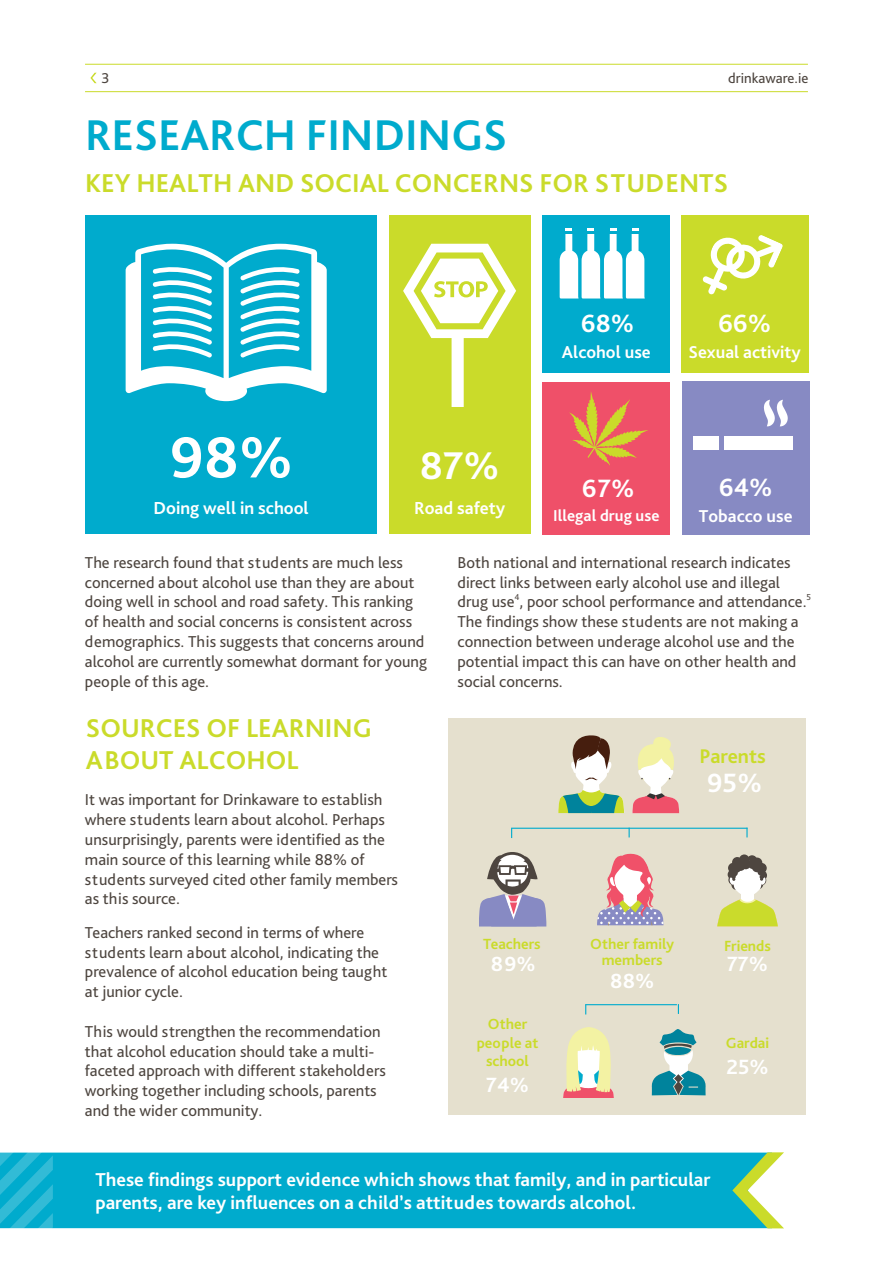
<style>
.page{position:relative;width:893px;height:1263px;background:#fff}
.page>*{position:absolute;margin:0;border:0;box-sizing:border-box;transform-origin:0 0}
.t1{font:700 60.9px "Bliss Pro";color:#fff}
.t2{font:700 45px "Bliss Pro";color:#00abcd}
.t3{font:700 40.5px "Bliss Pro";color:#fff}
.t4{font:700 27.75px "Bliss Pro";color:#fff}
.t5{font:700 27px/32.4px "Bliss Pro";color:#cadb2a}
.t6{font:700 26.25px "Bliss Pro";color:#fff}
.t7{font:700 21.6px "Bliss Pro";color:#fff}
.t8{font:700 20.7px "Bliss Pro";color:#cadb2a}
.t9{font:700 19.5px/23.4px "Bliss Pro";color:#fff}
.t10{font:700 18.15px "Bliss Pro";color:#fff}
.t11{font:700 18px "Bliss Pro";color:#fff}
.t12{font:16.5px/19.8px "Bliss Pro";color:#4d453f}
.t13{font:700 16.5px "Bliss Pro";color:#fff}
.t14{font:700 15.45px/18.5px "Bliss Pro";color:#cadb2a;text-align:center}
.t15{font:15px "Bliss Pro";color:#4d453f}
.t16{font:14.7px "Bliss Pro";color:#4d453f}
.t17{font:9.15px "Bliss Pro";color:#4d453f}
</style>
<div class="page">
<div style="left:449px;top:718px;width:357px;height:397px;background:#e5e0ce"></div>
<div style="left:85px;top:216px;width:292px;height:318px;background:#00abcd"></div>
<div style="left:389px;top:216px;width:141px;height:318px;background:#cadb2a"></div>
<div style="left:542px;top:382px;width:128px;height:153px;background:#ef5069"></div>
<div style="left:682px;top:382px;width:127px;height:153px;background:#878ac3"></div>
<div style="left:542px;top:216px;width:128px;height:157px;background:#00abcd"></div>
<div style="left:681px;top:216px;width:127px;height:157px;background:#cadb2a"></div>
<svg style="left:90px;top:73px;width:7px;height:10px"></svg>
<hr style="left:85px;top:91px;width:723px;height:1px;background:#cadb2a">
<hr style="left:85px;top:64px;width:723px;height:1px;background:#cadb2a">
<svg style="left:126px;top:244px;width:201px;height:157px"></svg>
<svg style="left:569px;top:391px;width:79px;height:75px"></svg>
<div style="left:724px;top:436px;width:69px;height:14px;background:#fff"></div>
<div style="left:693px;top:436px;width:26px;height:14px;background:#fff"></div>
<svg style="left:764px;top:400px;width:24px;height:26px"></svg>
<svg style="left:403px;top:244px;width:113px;height:94px"></svg>
<svg style="left:702px;top:235px;width:81px;height:60px"></svg>
<svg style="left:558px;top:735px;width:66px;height:78px"></svg>
<svg style="left:632px;top:737px;width:47px;height:76px"></svg>
<svg style="left:479px;top:852px;width:67px;height:74px"></svg>
<svg style="left:563px;top:1027px;width:51px;height:71px"></svg>
<svg style="left:652px;top:1029px;width:54px;height:66px"></svg>
<div style="left:752px;top:857px;width:10px;height:11px;background:#4e4640;border-radius:50%"></div>
<div style="left:747px;top:855px;width:10px;height:11px;background:#4e4640;border-radius:50%"></div>
<div style="left:739px;top:854px;width:10px;height:11px;background:#4e4640;border-radius:50%"></div>
<div style="left:732px;top:857px;width:10px;height:10px;background:#4e4640;border-radius:50%"></div>
<svg style="left:717px;top:860px;width:61px;height:66px"></svg>
<div style="left:53px;top:1152px;width:724px;height:77px;background:#00abcd"></div>
<svg style="left:732px;top:1152px;width:52px;height:76px"></svg>
<svg style="left:0;top:1152px;width:53px;height:77px;background:#1cb4d2"></svg>
<svg style="left:560px;top:228px;width:85px;height:70px"></svg>
<div style="left:452px;top:337px;width:12px;height:70px;background:#fff"></div>
<hr style="left:511px;top:828px;width:236px;height:1px;background:#00abcd">
<svg style="left:746px;top:828px;width:2px;height:9px"></svg>
<hr style="left:585px;top:1004px;width:92px;height:1px;background:#00abcd">
<svg style="left:597px;top:853px;width:66px;height:72px"></svg>
<p class="t15" style="left:102px;top:69px;width:10px">3</p>
<p class="t16" style="left:728px;top:69px;width:82px">drinkaware.ie</p>
<h2 class="t2" style="left:85px;top:107px;width:424px">RESEARCH FINDINGS</h2>
<h3 class="t5" style="left:85px;top:166px;width:645px">KEY HEALTH AND SOCIAL CONCERNS FOR STUDENTS</h3>
<h3 class="t6" style="left:581px;top:307px;width:55px">68%</h3>
<h3 class="t6" style="left:718px;top:307px;width:55px">66%</h3>
<h1 class="t1" style="left:170px;top:419px;width:125px">98%</h1>
<h3 class="t3" style="left:420px;top:440px;width:81px">87%</h3>
<p class="t11" style="left:562px;top:341px;width:90px">Alcohol use</p>
<p class="t11" style="left:688px;top:341px;width:114px">Sexual activity</p>
<h3 class="t6" style="left:582px;top:472px;width:54px">67%</h3>
<h3 class="t6" style="left:719px;top:471px;width:55px">64%</h3>
<p class="t10" style="left:153px;top:497px;width:157px">Doing well in school</p>
<p class="t11" style="left:699px;top:505px;width:95px">Tobacco use</p>
<p class="t10" style="left:414px;top:497px;width:93px">Road safety</p>
<p class="t13" style="left:553px;top:506px;width:108px">Illegal drug use</p>
<p class="t12" style="left:85px;top:552px;width:344px">The research found that students are much less concerned about alcohol use than they are about doing well in school and road safety. This ranking of health and social concerns is consistent across demographics. This suggests that concerns around alcohol are currently somewhat dormant for young people of this age.</p>
<p class="t12" style="left:458px;top:552px;width:351px">Both national and international research indicates direct links between early alcohol use and illegal drug use , poor school performance and attendance.</p>
<p class="t17" style="left:514px;top:591px;width:7px">4</p>
<p class="t17" style="left:807px;top:591px;width:6px">5</p>
<p class="t12" style="left:458px;top:611px;width:343px">The findings show these students are not making a connection between underage alcohol use and the potential impact this can have on other health and social concerns.</p>
<h3 class="t5" style="left:86px;top:711px;width:287px">SOURCES OF LEARNING<br>ABOUT ALCOHOL</h3>
<p class="t12" style="left:85px;top:790px;width:315px">It was important for Drinkaware to establish where students learn about alcohol. Perhaps unsurprisingly, parents were identified as the main source of this learning while 88% of students surveyed cited other family members as this source.</p>
<p class="t12" style="left:85px;top:922px;width:304px">Teachers ranked second in terms of where students learn about alcohol, indicating the prevalence of alcohol education being taught at junior cycle.</p>
<p class="t12" style="left:85px;top:1021px;width:302px">This would strengthen the recommendation that alcohol education should take a multi&shy;faceted approach with different stakeholders working together including schools, parents and the wider community.</p>
<p class="t8" style="left:699px;top:743px;width:68px">Parents</p>
<h3 class="t4" style="left:707px;top:766px;width:56px">95%</h3>
<p class="t14" style="left:483px;top:935px;width:59px">Teachers</p>
<h3 class="t7" style="left:491px;top:950px;width:46px">89%</h3>
<p class="t14" style="left:477px;top:1014px;width:63px">Other people at school</p>
<h3 class="t7" style="left:486px;top:1072px;width:44px">74%</h3>
<p class="t14" style="left:590px;top:936px;width:85px;line-height:15.8px">Other family members</p>
<h3 class="t7" style="left:610px;top:967px;width:45px">88%</h3>
<p class="t14" style="left:724px;top:936px;width:49px">Friends</p>
<h3 class="t7" style="left:727px;top:950px;width:42px">77%</h3>
<p class="t14" style="left:726px;top:1033px;width:45px">Gardai</p>
<h3 class="t7" style="left:726px;top:1053px;width:44px">25%</h3>
<p class="t9" style="left:95px;top:1167px;width:617px">These findings support evidence which shows that family, and in particular parents, are key influences on a child’s attitudes towards alcohol.</p>
</div>
